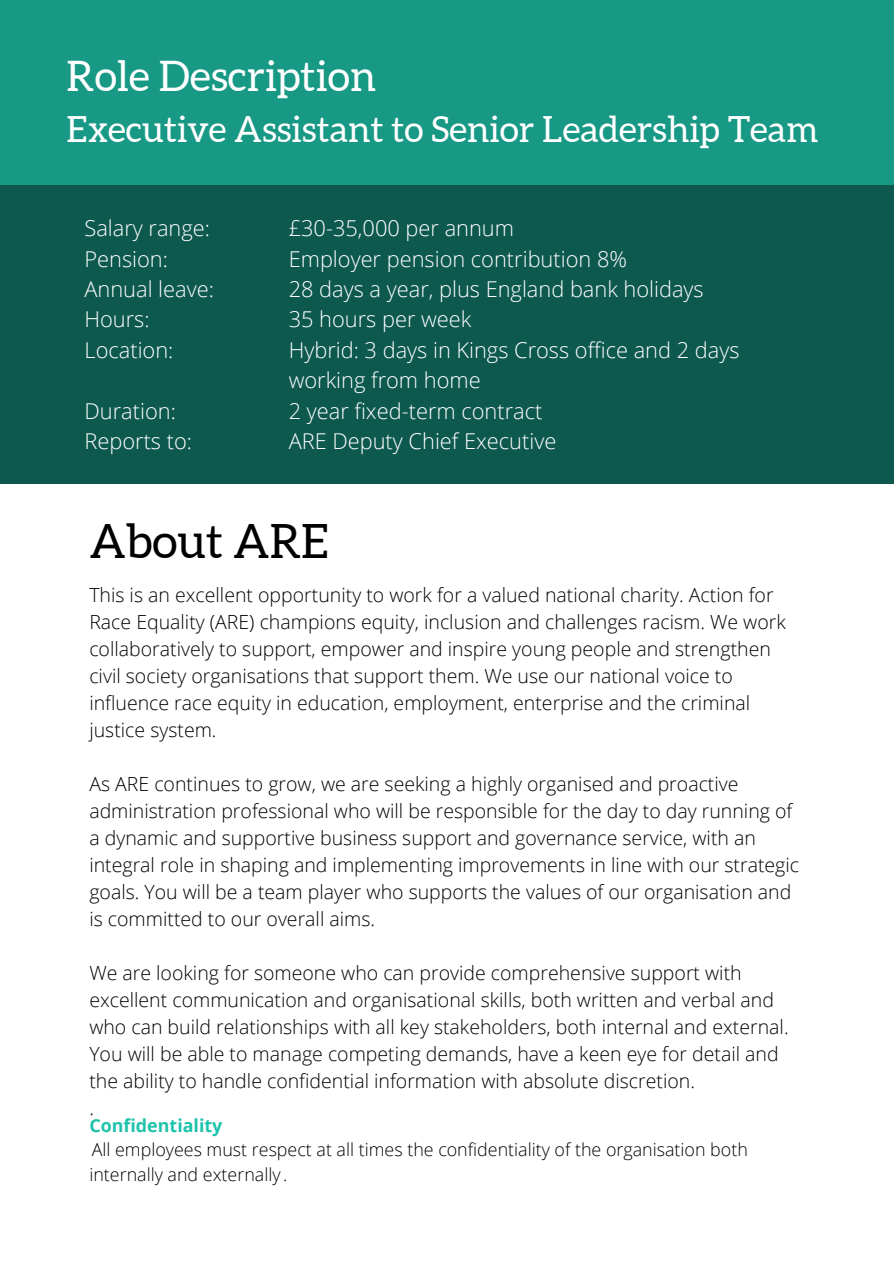
<style>
.page{position:relative;width:894px;height:1264px;background:#fff}
.page>*{position:absolute;margin:0;border:0;box-sizing:border-box;transform-origin:0 0}
.t1{font:47.25px "Aleo";color:#000}
.t2{font:42px "Aleo";color:#fff}
.t3{font:36px "Aleo";color:#fff}
.t4{font:300 21.75px/30.3px "Open Sans";color:#fff}
.t5{font:300 19.5px/27px "Open Sans";color:#000}
.t6{font:300 17.85px/24.6px "Open Sans";color:#000}
.t7{font:700 17.85px "Open Sans";color:#1dc2aa}
</style>
<div class="page">
<div style="left:0;top:165px;width:893px;height:319px;background:#0d594e"></div>
<div style="left:0;top:0;width:893px;height:185px;background:#179985"></div>
<p class="t2" style="left:67px;top:52px;width:311px">Role Description</p>
<p class="t3" style="left:67px;top:108px;width:753px">Executive Assistant to Senior Leadership Team</p>
<h2 class="t4" style="left:84px;top:213px;width:131px">Salary range:<br>Pension:<br>Annual leave:<br>Hours:<br>Location:</h2>
<h3 class="t4" style="left:84px;top:395px;width:109px">Duration:<br>Reports to:</h3>
<h3 class="t4" style="left:289px;top:213px;width:452px">£30-35,000 per annum<br>Employer pension contribution 8%<br>28 days a year, plus England bank holidays<br>35 hours per week<br>Hybrid: 3 days in Kings Cross office and 2 days working from home<br>2 year fixed-term contract<br>ARE Deputy Chief Executive</h3>
<p class="t1" style="left:89px;top:514px;width:241px">About ARE</p>
<h3 class="t5" style="left:89px;top:580px;width:697px">This is an excellent opportunity to work for a valued national charity. Action for Race Equality (ARE) champions equity, inclusion and challenges racism. We work collaboratively to support, empower and inspire young people and strengthen civil society organisations that support them. We use our national voice to influence race equity in education, employment, enterprise and the criminal justice system.</h3>
<h1 class="t5" style="left:89px;top:769px;width:711px">As ARE continues to grow, we are seeking a highly organised and proactive administration professional who will be responsible for the day to day running of a dynamic and supportive business support and governance service, with an integral role in shaping and implementing improvements in line with our strategic goals. You will be a team player who supports the values of our organisation and is committed to our overall aims.</h1>
<p class="t5" style="left:89px;top:958px;width:700px">We are looking for someone who can provide comprehensive support with excellent communication and organisational skills, both written and verbal and who can build relationships with all key stakeholders, both internal and external.<br>You will be able to manage competing demands, have a keen eye for detail and the ability to handle confidential information with absolute discretion.</p>
<p class="t5" style="left:89px;top:1093px;width:6px">.</p>
<p class="t7" style="left:89px;top:1112px;width:134px">Confidentiality</p>
<p class="t6" style="left:89px;top:1136px;width:659px">All employees must respect at all times the confidentiality of the organisation both internally and externally .</p>
</div>
